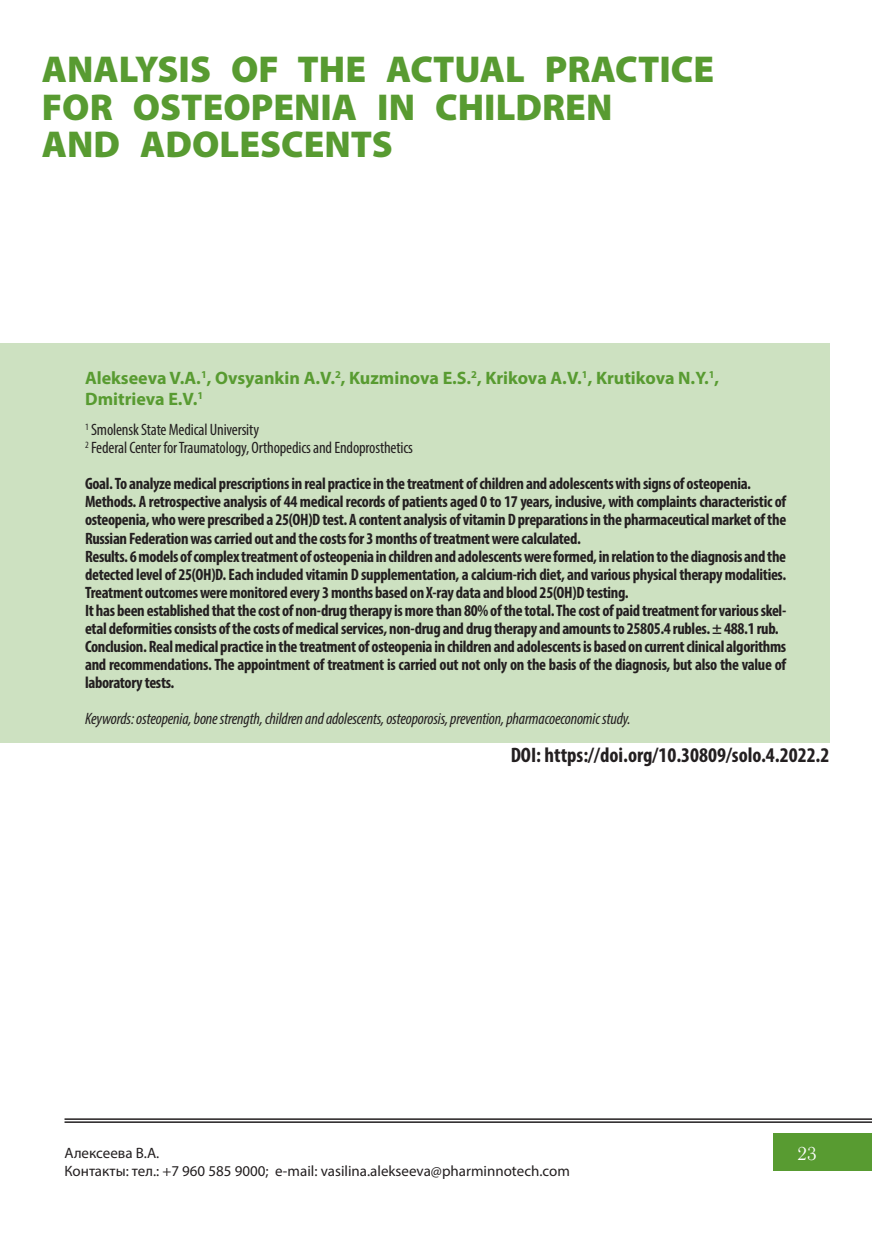
<style>
.page{position:relative;width:872px;height:1234px;background:#fff}
.page>*{position:absolute;margin:0;border:0;box-sizing:border-box;transform-origin:0 0}
.Заголовок{font:900 37.5px/37.5px "Myriad Pro";color:#589b31}
.DOI{font:700 condensed 21px "Myriad Pro";color:#231f20}
.t1{font:700 18px/21px "Myriad Pro";color:#589b31}
.t2{font:18px "Literaturnaya CTT";color:#fff}
.t3{font:700 condensed 16.5px/18px "Myriad Pro";letter-spacing:-.02em;color:#231f20;text-align:justify}
.t4{font:italic condensed 16.5px "Myriad Pro";letter-spacing:-.01em;color:#231f20}
.t5{font:condensed 16.5px "Myriad Pro";letter-spacing:-.01em;color:#231f20}
.t6{font:15px "Myriad Pro";color:#231f20}
</style>
<div class="page">
<div style="left:773px;top:1133px;width:99px;height:37px;background:#589b31"></div>
<hr style="left:65px;top:1121px;width:807px;height:1px;background:#231f20">
<hr style="left:65px;top:1118px;width:807px;height:1px;background:#231f20">
<div style="left:0;top:342px;width:829px;height:400px;background:#cde1c1"></div>
<p class="Заголовок" style="left:42px;top:49px;width:674px">ANALYSIS OF THE ACTUAL PRACTICE<br>FOR OSTEOPENIA IN CHILDREN<br>AND ADOLESCENTS</p>
<p class="t1" style="left:85px;top:367px;width:635px">Alekseeva V.A.<sup>1</sup>, Ovsyankin A.V.<sup>2</sup>, Kuzminova E.S.<sup>2</sup>, Krikova A.V.<sup>1</sup>, Krutikova N.Y.<sup>1</sup>,<br>Dmitrieva E.V.<sup>1</sup></p>
<p class="t5" style="left:85px;top:420px;width:175px"><sup>1</sup> Smolensk State Medical University</p>
<p class="t5" style="left:85px;top:438px;width:329px"><sup>2</sup> Federal Center for Traumatology, Orthopedics and Endoprosthetics</p>
<p class="t3" style="left:85px;top:474px;width:667px">Goal. To analyze medical prescriptions in real practice in the treatment of children and adolescents with signs of osteopenia.</p>
<p class="t3" style="left:85px;top:492px;width:703px">Methods. A retrospective analysis of 44 medical records of patients aged 0 to 17 years, inclusive, with complaints characteristic of osteopenia, who were prescribed a 25(OH)D test. A content analysis of vitamin D preparations in the pharmaceutical market of the Russian Federation was carried out and the costs for 3 months of treatment were calculated.</p>
<p class="t3" style="left:85px;top:546px;width:703px">Results. 6 models of complex treatment of osteopenia in children and adolescents were formed, in relation to the diagnosis and the detected level of 25(OH)D. Each included vitamin D supplementation, a calcium-rich diet, and various physical therapy modalities.<br>Treatment outcomes were monitored every 3 months based on X-ray data and blood 25(OH)D testing.</p>
<p class="t3" style="left:85px;top:600px;width:702px">It has been established that the cost of non-drug therapy is more than 80% of the total. The cost of paid treatment for various skel&shy;etal deformities consists of the costs of medical services, non-drug and drug therapy and amounts to 25805.4 rubles. ± 488.1 rub.</p>
<p class="t3" style="left:85px;top:636px;width:702px">Conclusion. Real medical practice in the treatment of osteopenia in children and adolescents is based on current clinical algorithms and recommendations. The appointment of treatment is carried out not only on the basis of the diagnosis, but also the value of laboratory tests.</p>
<p class="t4" style="left:85px;top:708px;width:547px">Keywords: osteopenia, bone strength, children and adolescents, osteoporosis, prevention, pharmacoeconomic study.</p>
<p class="DOI" style="left:510px;top:741px;width:320px">DOI: https://doi.org/10.30809/solo.4.2022.2</p>
<p class="t6" style="left:65px;top:1143px;width:96px">Алексеева В.А.</p>
<p class="t2" style="left:797px;top:1144px;width:21px">23</p>
<p class="t6" style="left:65px;top:1161px;width:507px">Контакты: тел.: +7 960 585 9000; e-mail: vasilina.alekseeva@pharminnotech.com</p>
</div>
